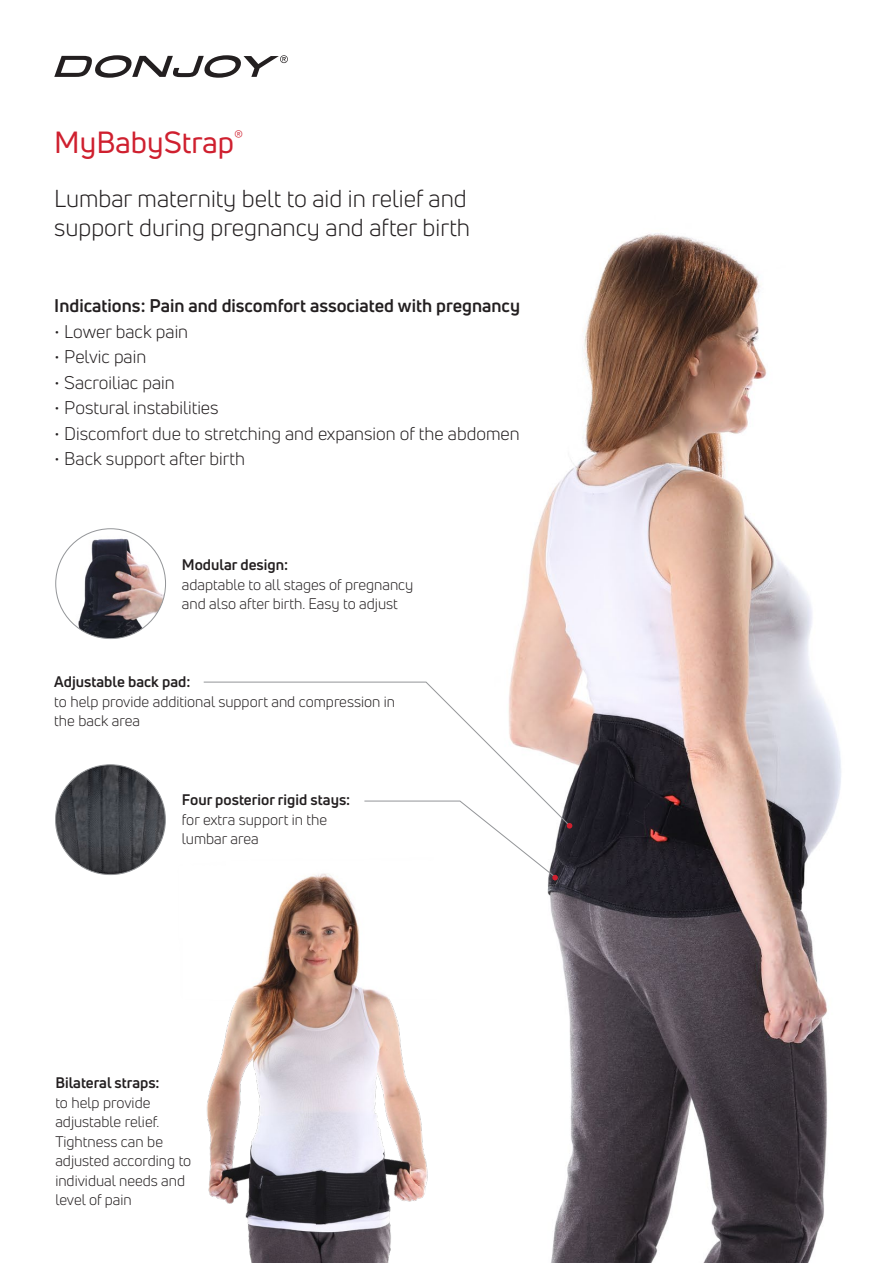
<style>
.page{position:relative;width:893px;height:1263px;background:#fff}
.page>*{position:absolute;margin:0;border:0;box-sizing:border-box;transform-origin:0 0}
.t1{font:30px "Uni Neue";color:#cf202f}
.t2{font:24px/28.8px "Uni Neue";color:#231f20}
.Title_TOC{font:18px "Uni Neue";color:#231f20}
.Title_TOC-2{font:700 18px "Uni Neue";color:#231f20}
.Title_TOC-3{font:15px/19.5px "Uni Neue";color:#231f20}
.Title_TOC-4{font:700 15px "Uni Neue";color:#231f20}
</style>
<div class="page">
<img style="left:510px;top:233px;width:331px;height:1030px">
<img style="left:206px;top:873px;width:222px;height:390px">
<svg style="left:54px;top:55px;width:234px;height:23px"></svg>
<svg style="left:203px;top:681px;width:367px;height:145px"></svg>
<svg style="left:567px;top:823px;width:5px;height:5px"></svg>
<img style="left:56px;top:529px;width:110px;height:109px;border-radius:55px">
<img style="left:56px;top:765px;width:109px;height:109px;border-radius:55px">
<svg style="left:364px;top:800px;width:194px;height:80px"></svg>
<p class="t1" style="left:54px;top:124px;width:190px">MyBabyStrap<sup>®</sup></p>
<p class="t2" style="left:54px;top:184px;width:417px">Lumbar maternity belt to aid in relief and support during pregnancy and after birth</p>
<p class="Title_TOC-2" style="left:54px;top:295px;width:467px">Indications: Pain and discomfort associated with pregnancy</p>
<p class="Title_TOC" style="left:54px;top:321px;width:135px">• Lower back pain</p>
<p class="Title_TOC" style="left:54px;top:346px;width:93px">• Pelvic pain</p>
<p class="Title_TOC" style="left:54px;top:372px;width:122px">• Sacroiliac pain</p>
<p class="Title_TOC" style="left:54px;top:397px;width:166px">• Postural instabilities</p>
<p class="Title_TOC" style="left:54px;top:423px;width:467px">• Discomfort due to stretching and expansion of the abdomen</p>
<p class="Title_TOC" style="left:54px;top:448px;width:192px">• Back support after birth</p>
<p class="Title_TOC-4" style="left:182px;top:555px;width:108px">Modular design:</p>
<p class="Title_TOC-3" style="left:182px;top:574px;width:233px">adaptable to all stages of pregnancy and also after birth. Easy to adjust</p>
<p class="Title_TOC-4" style="left:54px;top:672px;width:138px">Adjustable back pad:</p>
<p class="Title_TOC-3" style="left:54px;top:691px;width:342px">to help provide additional support and compression in the back area</p>
<p class="Title_TOC-4" style="left:182px;top:790px;width:170px">Four posterior rigid stays:</p>
<p class="Title_TOC-3" style="left:182px;top:809px;width:147px">for extra support in the lumbar area</p>
<p class="Title_TOC-4" style="left:55px;top:1073px;width:106px">Bilateral straps:</p>
<p class="Title_TOC-3" style="left:55px;top:1093px;width:106px">to help provide adjustable relief.</p>
<p class="Title_TOC-3" style="left:55px;top:1132px;width:137px">Tightness can be adjusted according to individual needs and level of pain</p>
</div>
